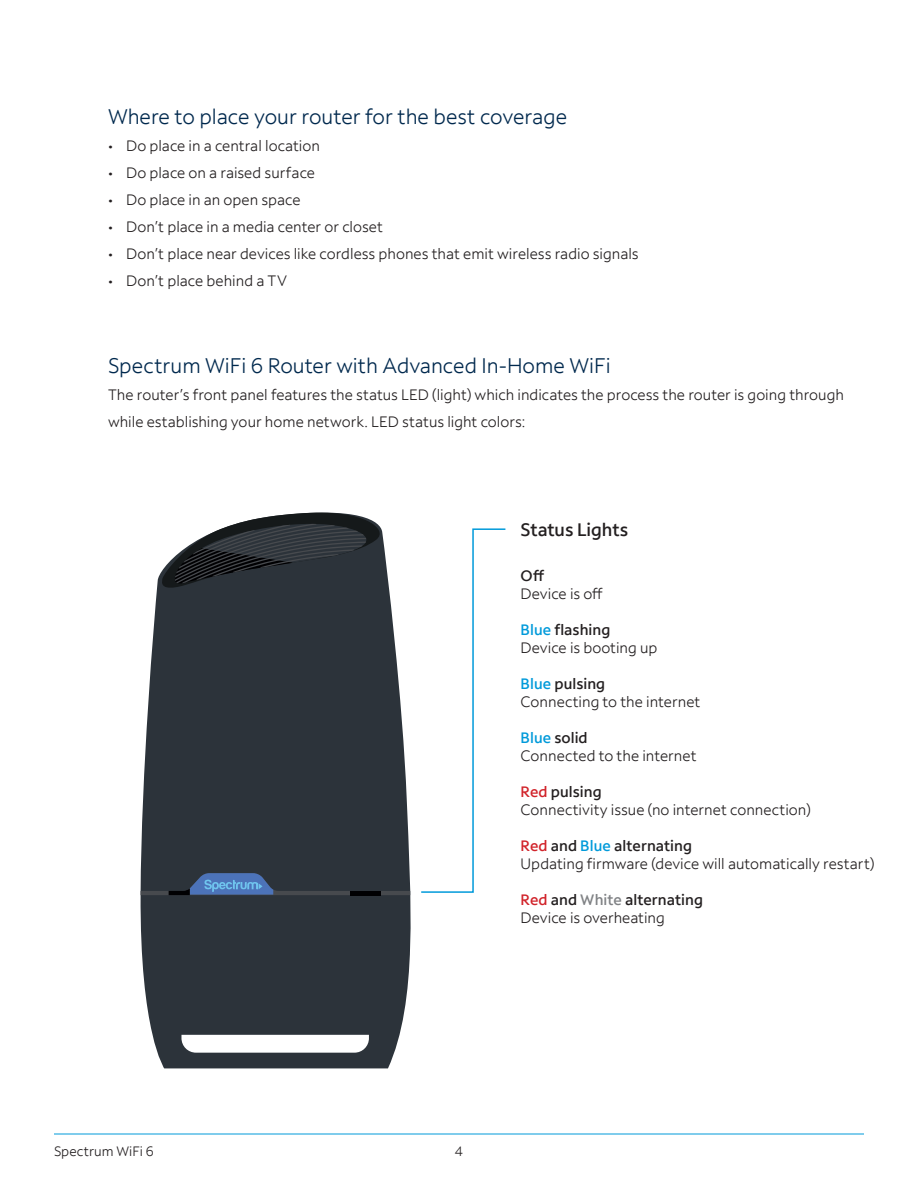
<style>
.page{position:relative;width:918px;height:1188px;background:#fff}
.page>*{position:absolute;margin:0;border:0;box-sizing:border-box;transform-origin:0 0}
.t1{font:21px "Spectrum Sans";color:#00294e}
.t2{font:500 18px "Spectrum Sans";letter-spacing:-.005em;color:#231f20}
.t3{font:15px/27px "Spectrum Sans";color:#231f20}
.t4{font:500 15px "Spectrum Sans";letter-spacing:.005em;color:#231f20}
.t5{font:13.5px "Spectrum Sans";color:#231f20}
.s1{color:#009ada}
.s2{color:#d1232a}
.s3{color:#808285}
</style>
<div class="page">
<hr style="left:54px;top:1134px;width:810px;height:1px;background:#009ada">
<svg style="left:421px;top:528px;width:85px;height:365px"></svg>
<svg style="left:141px;top:554px;width:270px;height:514px;background:#3f454b"></svg>
<svg style="left:159px;top:513px;width:226px;height:77px"></svg>
<svg style="left:141px;top:873px;width:269px;height:22px;background:#36475d"></svg>
<p class="t1" style="left:108px;top:103px;width:461px">Where to place your router for the best coverage</p>
<p class="t3" style="left:108px;top:132px;width:213px">• Do place in a central location</p>
<p class="t3" style="left:108px;top:159px;width:209px">• Do place on a raised surface</p>
<p class="t3" style="left:108px;top:186px;width:194px">• Do place in an open space</p>
<p class="t3" style="left:108px;top:213px;width:277px">• Don’t place in a media center or closet</p>
<p class="t3" style="left:108px;top:240px;width:532px">• Don’t place near devices like cordless phones that emit wireless radio signals</p>
<p class="t3" style="left:108px;top:267px;width:181px">• Don’t place behind a TV</p>
<p class="t1" style="left:108px;top:353px;width:504px">Spectrum WiFi 6 Router with Advanced In-Home WiFi</p>
<p class="t3" style="left:108px;top:381px;width:737px">The router’s front panel features the status LED (light) which indicates the process the router is going through while establishing your home network. LED status light colors:</p>
<p class="t2" style="left:521px;top:518px;width:109px">Status Lights</p>
<p class="t4" style="left:521px;top:566px;width:25px">Off</p>
<p class="t3" style="left:521px;top:580px;width:84px">Device is off</p>
<p class="t4" style="left:521px;top:620px;width:91px"><span class="s1">Blue</span> flashing</p>
<p class="t3" style="left:521px;top:634px;width:138px">Device is booting up</p>
<p class="t4" style="left:521px;top:674px;width:86px"><span class="s1">Blue</span> pulsing</p>
<p class="t3" style="left:521px;top:688px;width:181px">Connecting to the internet</p>
<p class="t4" style="left:521px;top:728px;width:69px"><span class="s1">Blue</span> solid</p>
<p class="t3" style="left:521px;top:742px;width:178px">Connected to the internet</p>
<p class="t4" style="left:521px;top:782px;width:83px"><span class="s2">Red</span> pulsing</p>
<p class="t3" style="left:521px;top:796px;width:292px">Connectivity issue (no internet connection)</p>
<p class="t4" style="left:521px;top:836px;width:173px"><span class="s2">Red</span> and <span class="s1">Blue</span> alternating</p>
<p class="t3" style="left:521px;top:850px;width:355px">Updating firmware (device will automatically restart)</p>
<p class="t4" style="left:521px;top:890px;width:184px"><span class="s2">Red</span> and <span class="s3">White</span> alternating</p>
<p class="t3" style="left:521px;top:904px;width:146px">Device is overheating</p>
<p class="t5" style="left:54px;top:1143px;width:101px">Spectrum WiFi 6</p>
<p class="t5" style="left:455px;top:1143px;width:10px">4</p>
</div>
